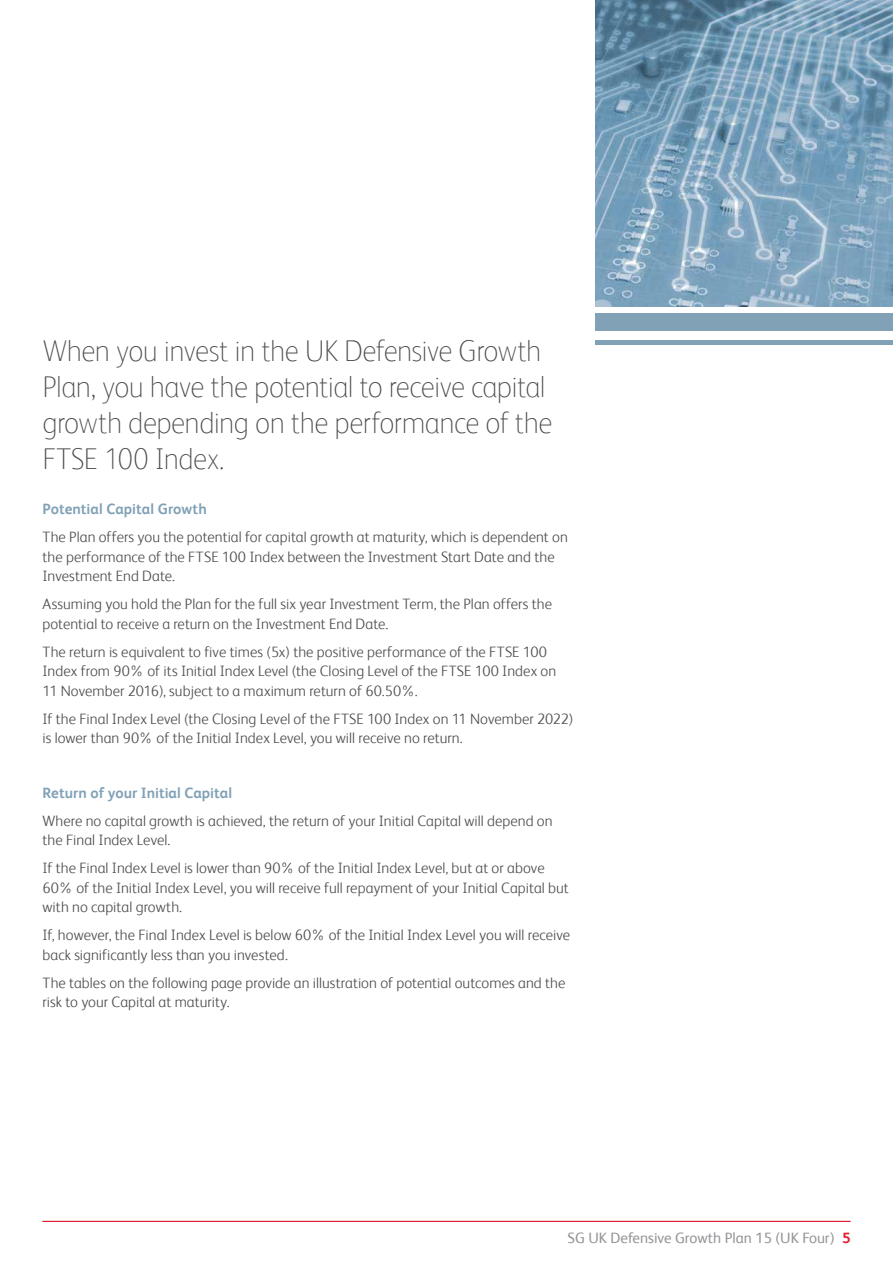
<style>
.page{position:relative;width:893px;height:1263px;background:#fff}
.page>*{position:absolute;margin:0;border:0;box-sizing:border-box;transform-origin:0 0}
.t1{font:100 30px/36px "FS Albert";letter-spacing:-.02em;color:#4d4d4f}
.t2{font:300 15px/19.5px "FS Albert";letter-spacing:.005em;color:#4d4d4f}
.t3{font:700 15px "FS Albert";color:#80a1b6}
.t4{font:15px "FS Albert";color:#939598}
.t5{font:700 15px "FS Albert";color:#df1e32}
</style>
<div class="page">
<div style="left:595px;top:314px;width:298px;height:17px;background:#80a1b6"></div>
<hr style="left:595px;top:340px;width:298px;height:4px;background:#80a1b6">
<img style="left:595px;top:0;width:298px;height:306px">
<hr style="left:43px;top:1221px;width:807px;height:1px;background:#df1e32">
<h1 class="t1" style="left:43px;top:333px;width:511px">When you invest in the UK Defensive Growth Plan, you have the potential to receive capital growth depending on the performance of the FTSE 100 Index.</h1>
<p class="t3" style="left:43px;top:500px;width:166px">Potential Capital Growth</p>
<p class="t2" style="left:43px;top:527px;width:527px">The Plan offers you the potential for capital growth at maturity, which is dependent on the performance of the FTSE 100 Index between the Investment Start Date and the<br>Investment End Date.</p>
<p class="t2" style="left:43px;top:594px;width:511px">Assuming you hold the Plan for the full six year Investment Term, the Plan offers the potential to receive a return on the Investment End Date.</p>
<p class="t2" style="left:43px;top:642px;width:515px">The return is equivalent to five times (5x) the positive performance of the FTSE 100<br>Index from 90% of its Initial Index Level (the Closing Level of the FTSE 100 Index on<br>11 November 2016), subject to a maximum return of 60.50%.</p>
<p class="t2" style="left:43px;top:709px;width:532px">If the Final Index Level (the Closing Level of the FTSE 100 Index on 11 November 2022) is lower than 90% of the Initial Index Level, you will receive no return.</p>
<p class="t3" style="left:43px;top:784px;width:191px">Return of your Initial Capital</p>
<p class="t2" style="left:43px;top:810px;width:512px">Where no capital growth is achieved, the return of your Initial Capital will depend on the Final Index Level.</p>
<p class="t2" style="left:43px;top:858px;width:528px">If the Final Index Level is lower than 90% of the Initial Index Level, but at or above<br>60% of the Initial Index Level, you will receive full repayment of your Initial Capital but with no capital growth.</p>
<p class="t2" style="left:43px;top:925px;width:529px">If, however, the Final Index Level is below 60% of the Initial Index Level you will receive back significantly less than you invested.</p>
<p class="t2" style="left:43px;top:972px;width:524px">The tables on the following page provide an illustration of potential outcomes and the risk to your Capital at maturity.</p>
<p class="t4" style="left:567px;top:1229px;width:269px">SG UK Defensive Growth Plan 15 (UK Four)</p>
<p class="t5" style="left:842px;top:1229px;width:10px">5</p>
</div>
